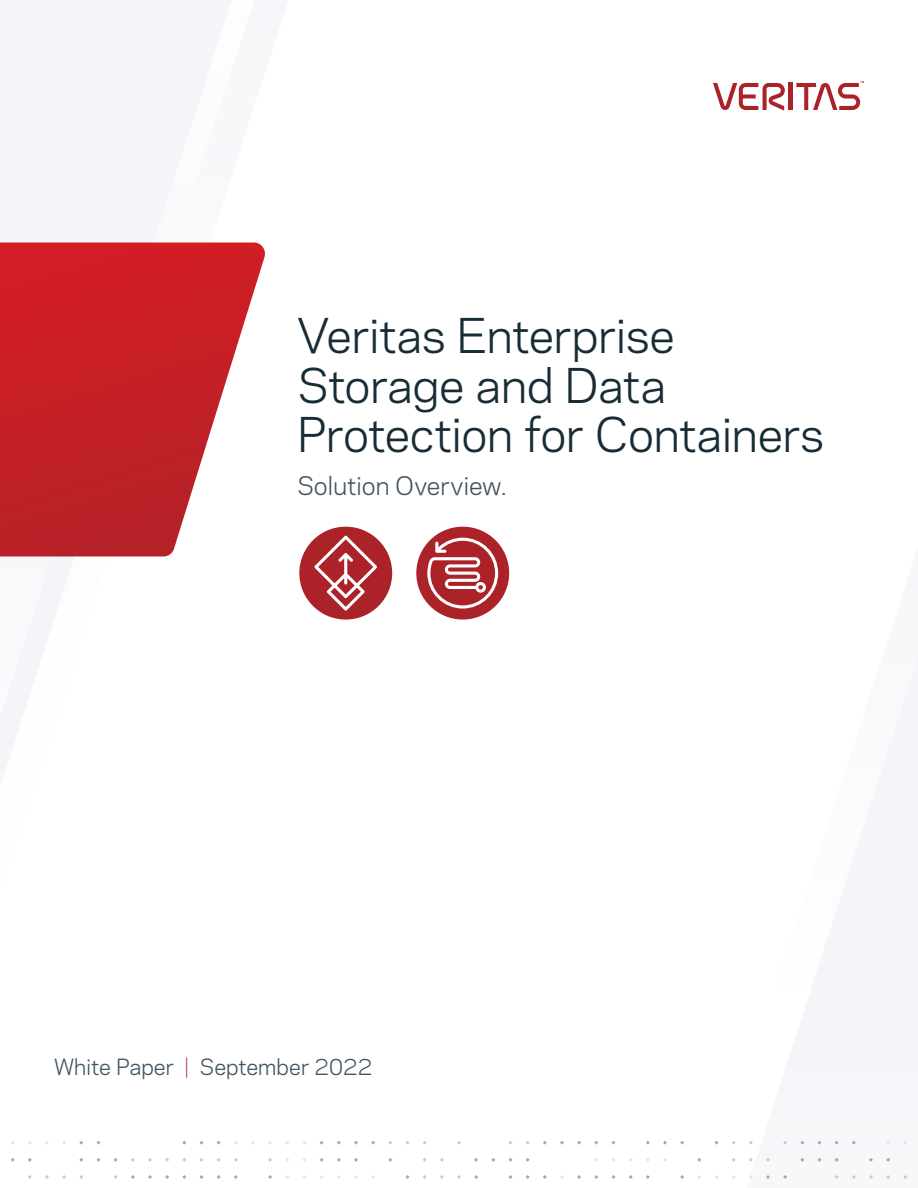
<style>
.page{position:relative;width:918px;height:1188px;background:#fff}
.page>*{position:absolute;margin:0;border:0;box-sizing:border-box;transform-origin:0 0}
.Headline{font:45px/49.5px "Polaris";letter-spacing:-.01em;color:#182c35}
.Subhead{font:24px "Polaris";letter-spacing:-.01em;color:#425563}
.t1{font:21px "Polaris";letter-spacing:-.005em;color:#425563}
.s1{font-weight:300;color:#ab2328}
</style>
<div class="page">
<svg style="left:785px;top:660px;width:133px;height:518px"></svg>
<svg style="left:0;top:0;width:232px;height:717px"></svg>
<svg style="left:0;top:243px;width:265px;height:313px"></svg>
<hr style="left:789px;top:83px;width:4px;height:27px;background:#ab2328">
<svg style="left:713px;top:83px;width:72px;height:28px"></svg>
<svg style="left:796px;top:81px;width:68px;height:29px"></svg>
<svg style="left:783px;top:1141px;width:4px;height:4px"></svg>
<svg style="left:783px;top:1175px;width:4px;height:4px"></svg>
<svg style="left:766px;top:1158px;width:4px;height:4px"></svg>
<svg style="left:766px;top:1175px;width:4px;height:4px"></svg>
<svg style="left:749px;top:1158px;width:4px;height:4px"></svg>
<svg style="left:749px;top:1175px;width:4px;height:4px"></svg>
<svg style="left:714px;top:1141px;width:5px;height:4px"></svg>
<svg style="left:697px;top:1158px;width:4px;height:4px"></svg>
<svg style="left:680px;top:1141px;width:4px;height:4px"></svg>
<svg style="left:680px;top:1175px;width:4px;height:4px"></svg>
<svg style="left:663px;top:1141px;width:4px;height:4px"></svg>
<svg style="left:646px;top:1141px;width:4px;height:4px"></svg>
<svg style="left:646px;top:1175px;width:4px;height:4px"></svg>
<svg style="left:629px;top:1175px;width:4px;height:4px"></svg>
<svg style="left:611px;top:1141px;width:5px;height:4px"></svg>
<svg style="left:611px;top:1175px;width:5px;height:4px"></svg>
<svg style="left:594px;top:1175px;width:4px;height:4px"></svg>
<svg style="left:577px;top:1141px;width:4px;height:4px"></svg>
<svg style="left:577px;top:1175px;width:4px;height:4px"></svg>
<svg style="left:560px;top:1141px;width:4px;height:4px"></svg>
<svg style="left:560px;top:1175px;width:4px;height:4px"></svg>
<svg style="left:543px;top:1141px;width:4px;height:4px"></svg>
<svg style="left:543px;top:1175px;width:4px;height:4px"></svg>
<svg style="left:526px;top:1158px;width:4px;height:4px"></svg>
<svg style="left:526px;top:1175px;width:4px;height:4px"></svg>
<svg style="left:508px;top:1141px;width:5px;height:4px"></svg>
<svg style="left:508px;top:1158px;width:5px;height:4px"></svg>
<svg style="left:508px;top:1175px;width:5px;height:4px"></svg>
<svg style="left:491px;top:1158px;width:4px;height:4px"></svg>
<svg style="left:474px;top:1158px;width:4px;height:4px"></svg>
<svg style="left:474px;top:1175px;width:4px;height:4px"></svg>
<svg style="left:457px;top:1141px;width:4px;height:4px"></svg>
<svg style="left:457px;top:1175px;width:4px;height:4px"></svg>
<svg style="left:440px;top:1158px;width:4px;height:4px"></svg>
<svg style="left:440px;top:1175px;width:4px;height:4px"></svg>
<svg style="left:423px;top:1175px;width:4px;height:4px"></svg>
<svg style="left:405px;top:1141px;width:5px;height:4px"></svg>
<svg style="left:405px;top:1175px;width:5px;height:4px"></svg>
<svg style="left:388px;top:1158px;width:4px;height:4px"></svg>
<svg style="left:371px;top:1141px;width:4px;height:4px"></svg>
<svg style="left:354px;top:1141px;width:4px;height:4px"></svg>
<svg style="left:354px;top:1158px;width:4px;height:4px"></svg>
<svg style="left:354px;top:1175px;width:4px;height:4px"></svg>
<svg style="left:337px;top:1141px;width:4px;height:4px"></svg>
<svg style="left:337px;top:1158px;width:4px;height:4px"></svg>
<svg style="left:320px;top:1158px;width:4px;height:4px"></svg>
<svg style="left:268px;top:1158px;width:4px;height:4px"></svg>
<svg style="left:268px;top:1175px;width:4px;height:4px"></svg>
<svg style="left:234px;top:1158px;width:4px;height:4px"></svg>
<svg style="left:234px;top:1175px;width:4px;height:4px"></svg>
<svg style="left:217px;top:1175px;width:4px;height:4px"></svg>
<svg style="left:199px;top:1141px;width:5px;height:4px"></svg>
<svg style="left:199px;top:1158px;width:5px;height:4px"></svg>
<svg style="left:199px;top:1175px;width:5px;height:4px"></svg>
<svg style="left:182px;top:1175px;width:4px;height:4px"></svg>
<svg style="left:165px;top:1158px;width:4px;height:4px"></svg>
<svg style="left:165px;top:1175px;width:4px;height:4px"></svg>
<svg style="left:148px;top:1158px;width:4px;height:4px"></svg>
<svg style="left:148px;top:1175px;width:4px;height:4px"></svg>
<svg style="left:131px;top:1158px;width:4px;height:4px"></svg>
<svg style="left:131px;top:1175px;width:4px;height:4px"></svg>
<svg style="left:114px;top:1158px;width:4px;height:4px"></svg>
<svg style="left:114px;top:1175px;width:4px;height:4px"></svg>
<svg style="left:96px;top:1141px;width:5px;height:4px"></svg>
<svg style="left:96px;top:1158px;width:5px;height:4px"></svg>
<svg style="left:79px;top:1158px;width:4px;height:4px"></svg>
<svg style="left:79px;top:1175px;width:4px;height:4px"></svg>
<svg style="left:62px;top:1175px;width:4px;height:4px"></svg>
<svg style="left:45px;top:1175px;width:4px;height:4px"></svg>
<svg style="left:28px;top:1158px;width:4px;height:4px"></svg>
<svg style="left:28px;top:1175px;width:4px;height:4px"></svg>
<svg style="left:11px;top:1158px;width:4px;height:4px"></svg>
<svg style="left:903px;top:1141px;width:4px;height:4px"></svg>
<svg style="left:903px;top:1175px;width:4px;height:4px"></svg>
<svg style="left:886px;top:1141px;width:4px;height:4px"></svg>
<svg style="left:886px;top:1158px;width:4px;height:4px"></svg>
<svg style="left:886px;top:1175px;width:4px;height:4px"></svg>
<svg style="left:869px;top:1158px;width:4px;height:4px"></svg>
<svg style="left:869px;top:1175px;width:4px;height:4px"></svg>
<svg style="left:852px;top:1141px;width:4px;height:4px"></svg>
<svg style="left:852px;top:1175px;width:4px;height:4px"></svg>
<svg style="left:835px;top:1141px;width:4px;height:4px"></svg>
<svg style="left:835px;top:1158px;width:4px;height:4px"></svg>
<svg style="left:835px;top:1175px;width:4px;height:4px"></svg>
<svg style="left:817px;top:1141px;width:5px;height:4px"></svg>
<svg style="left:817px;top:1158px;width:5px;height:4px"></svg>
<svg style="left:800px;top:1141px;width:4px;height:4px"></svg>
<svg style="left:800px;top:1158px;width:4px;height:4px"></svg>
<div style="left:299px;top:527px;width:93px;height:93px;background:#ab2328;border-radius:50%"></div>
<svg style="left:314px;top:535px;width:63px;height:76px"></svg>
<div style="left:416px;top:527px;width:93px;height:93px;background:#ab2328;border-radius:50%"></div>
<svg style="left:427px;top:538px;width:71px;height:71px"></svg>
<p class="Headline" style="left:297px;top:309px;width:529px">Veritas Enterprise<br>Storage and Data<br>Protection for Containers</p>
<p class="Subhead" style="left:297px;top:467px;width:212px">Solution Overview.</p>
<p class="t1" style="left:54px;top:1051px;width:320px">White Paper <span class="s1">|</span> September 2022</p>
</div>
